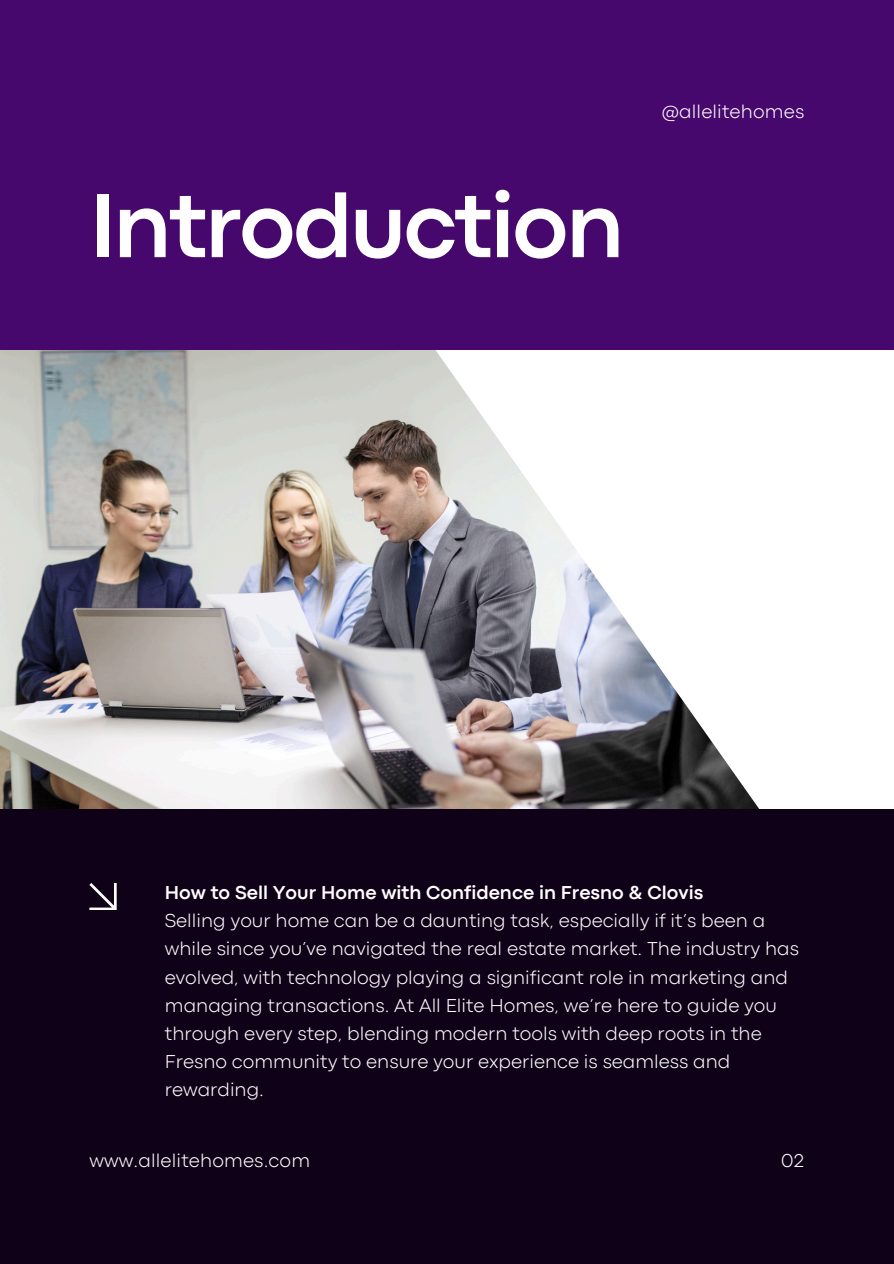
<style>
.page{position:relative;width:894px;height:1264px;background:#fff}
.page>*{position:absolute;margin:0;border:0;box-sizing:border-box;transform-origin:0 0}
.t1{font:700 94.2px "Codec Pro";letter-spacing:-.025em;color:#fff}
.t2{font:300 19.5px/28.2px "Codec Pro";color:#fff}
.t3{font:700 19.5px "Codec Pro";color:#fff}
</style>
<div class="page">
<div style="left:0;top:0;width:893px;height:1263px;background:#0f0118"></div>
<img style="left:0;top:349px;width:435px;height:459px">
<svg style="left:435px;top:349px;width:458px;height:460px;background:#d7d6d8"></svg>
<div style="left:0;top:0;width:892px;height:349px;background:#46086d"></div>
<svg style="left:89px;top:883px;width:27px;height:27px"></svg>
<p class="t1" style="left:89px;top:192px;width:536px">Introduction</p>
<p class="t2" style="left:661px;top:99px;width:144px">@allelitehomes</p>
<p class="t3" style="left:165px;top:885px;width:539px">How to Sell Your Home with Confidence in Fresno &amp; Clovis</p>
<p class="t2" style="left:165px;top:908px;width:635px">Selling your home can be a daunting task, especially if it’s been a while since you’ve navigated the real estate market. The industry has evolved, with technology playing a significant role in marketing and managing transactions. At All Elite Homes, we’re here to guide you through every step, blending modern tools with deep roots in the Fresno community to ensure your experience is seamless and rewarding.</p>
<p class="t2" style="left:89px;top:1148px;width:222px">www.allelitehomes.com</p>
<p class="t2" style="left:781px;top:1148px;width:24px">02</p>
</div>
